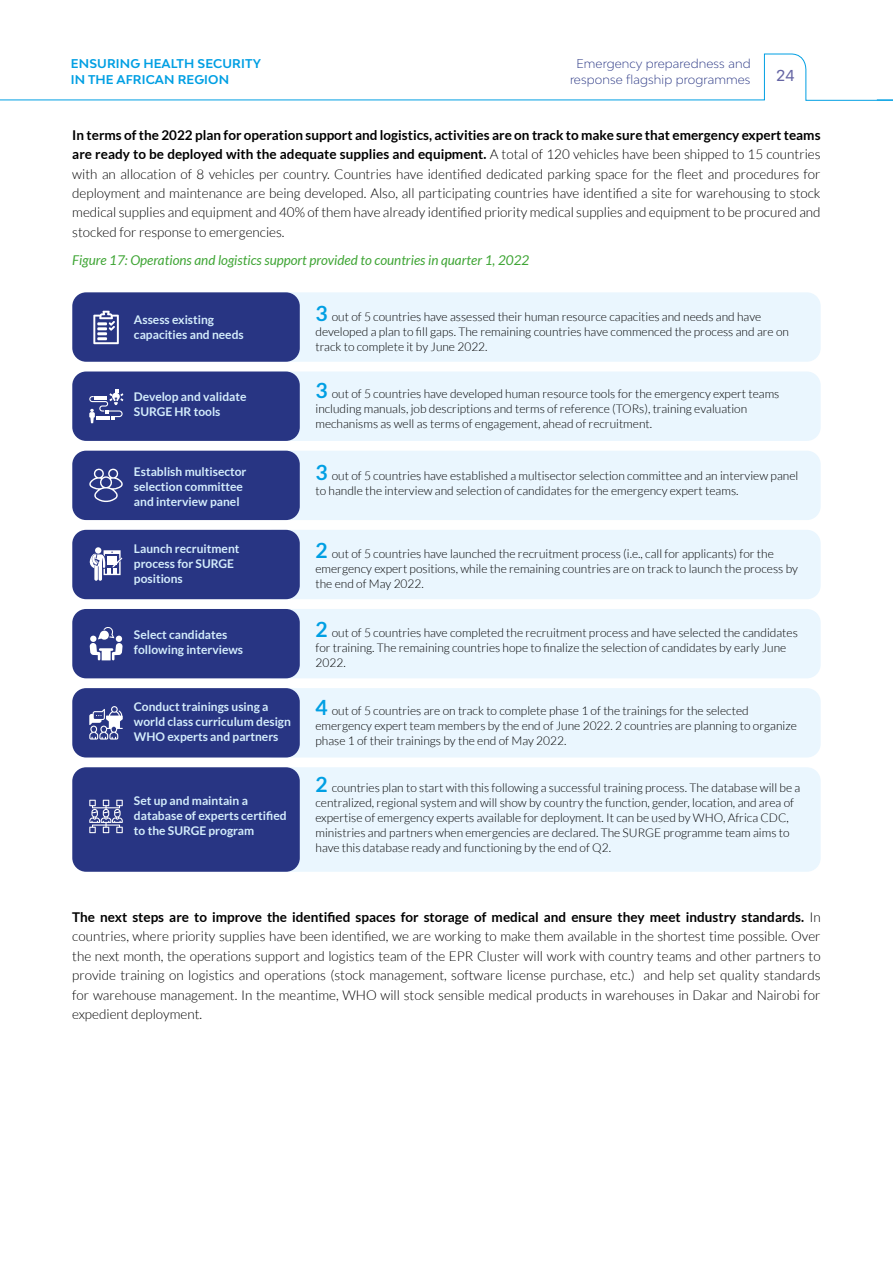
<style>
.page{position:relative;width:893px;height:1263px;background:#fff}
.page>*{position:absolute;margin:0;border:0;box-sizing:border-box;transform-origin:0 0}
.t1{font:16.5px "Config Alt";color:#6565a4}
.t2{font:300 13.5px/19.5px "Lato";color:#000;text-align:justify}
.t3{font:italic 13.5px "Lato";color:#3fa535}
.t4{font:300 12px/15px "Lato";color:#000}
.t5{font:700 12px/15px "Lato";color:#d4edfc}
.t6{font:300 12px/16.5px "Bw Modelica";letter-spacing:.01em;color:#283583;text-align:center}
.t7{font:700 12px/16.5px "Bw Modelica";letter-spacing:.01em;color:#009fe3}
.s1{font-weight:700}
.s2{font-weight:700;font-size:21px;color:#009fe3}
</style>
<div class="page">
<svg style="left:0;top:54px;width:893px;height:47px"></svg>
<div style="left:259px;top:292px;width:562px;height:70px;background:#eaf6fe;border-radius:14px"></div>
<div style="left:259px;top:371px;width:562px;height:70px;background:#eaf6fe;border-radius:14px"></div>
<div style="left:259px;top:451px;width:562px;height:69px;background:#eaf6fe;border-radius:14px"></div>
<div style="left:259px;top:530px;width:562px;height:69px;background:#eaf6fe;border-radius:14px"></div>
<div style="left:259px;top:609px;width:562px;height:69px;background:#eaf6fe;border-radius:14px"></div>
<div style="left:259px;top:688px;width:562px;height:69px;background:#eaf6fe;border-radius:14px"></div>
<div style="left:259px;top:767px;width:562px;height:105px;background:#eaf6fe;border-radius:14px"></div>
<div style="left:72px;top:292px;width:228px;height:70px;background:#283583;border-radius:14px"></div>
<div style="left:72px;top:371px;width:228px;height:70px;background:#283583;border-radius:14px"></div>
<div style="left:72px;top:451px;width:228px;height:69px;background:#283583;border-radius:14px"></div>
<div style="left:72px;top:530px;width:228px;height:69px;background:#283583;border-radius:14px"></div>
<div style="left:72px;top:609px;width:228px;height:69px;background:#283583;border-radius:14px"></div>
<div style="left:72px;top:688px;width:228px;height:69px;background:#283583;border-radius:14px"></div>
<div style="left:72px;top:767px;width:228px;height:105px;background:#283583;border-radius:14px"></div>
<svg style="left:93px;top:311px;width:26px;height:33px"></svg>
<svg style="left:89px;top:390px;width:34px;height:33px"></svg>
<svg style="left:89px;top:468px;width:34px;height:35px"></svg>
<div style="left:95px;top:547px;width:6px;height:7px;background:#fff;border-radius:50%"></div>
<svg style="left:89px;top:550px;width:33px;height:31px"></svg>
<svg style="left:90px;top:627px;width:33px;height:33px"></svg>
<svg style="left:89px;top:706px;width:34px;height:33px"></svg>
<svg style="left:89px;top:800px;width:34px;height:33px"></svg>
<p class="t7" style="left:71px;top:55px;width:192px">ENSURING HEALTH SECURITY<br>IN THE AFRICAN REGION</p>
<p class="t6" style="left:570px;top:55px;width:182px">Emergency preparedness and response flagship programmes</p>
<h1 class="t1" style="left:776px;top:66px;width:20px">24</h1>
<p class="t2" style="left:72px;top:125px;width:750px"><span class="s1">In terms of the 2022 plan for operation support and logistics, activities are on track to make sure that emergency expert teams are ready to be deployed with the adequate supplies and equipment.</span> A total of 120 vehicles have been shipped to 15 countries with an allocation of 8 vehicles per country. Countries have identified dedicated parking space for the fleet and procedures for deployment and maintenance are being developed. Also, all participating countries have identified a site for warehousing to stock medical supplies and equipment and 40% of them have already identified priority medical supplies and equipment to be procured and stocked for response to emergencies.</p>
<p class="t3" style="left:72px;top:253px;width:459px">Figure 17: Operations and logistics support provided to countries in quarter 1, 2022</p>
<p class="t5" style="left:134px;top:312px;width:111px">Assess existing capacities and needs</p>
<p class="t4" style="left:315px;top:309px;width:475px"><span class="s2">3</span> out of 5 countries have assessed their human resource capacities and needs and have developed a plan to fill gaps. The remaining countries have commenced the process and are on track to complete it by June 2022.</p>
<p class="t4" style="left:315px;top:386px;width:465px"><span class="s2">3</span> out of 5 countries have developed human resource tools for the emergency expert teams including manuals, job descriptions and terms of reference (TORs), training evaluation mechanisms as well as terms of engagement, ahead of recruitment.</p>
<p class="t4" style="left:315px;top:468px;width:484px"><span class="s2">3</span> out of 5 countries have established a multisector selection committee and an interview panel to handle the interview and selection of candidates for the emergency expert teams.</p>
<p class="t5" style="left:134px;top:389px;width:114px">Develop and validate<br>SURGE HR tools</p>
<p class="t5" style="left:134px;top:464px;width:114px">Establish multisector selection committee and interview panel</p>
<p class="t5" style="left:134px;top:541px;width:107px">Launch recruitment process for SURGE positions</p>
<p class="t4" style="left:315px;top:546px;width:484px"><span class="s2">2</span> out of 5 countries have launched the recruitment process (i.e., call for applicants) for the emergency expert positions, while the remaining countries are on track to launch the process by the end of May 2022.</p>
<p class="t4" style="left:315px;top:625px;width:484px"><span class="s2">2</span> out of 5 countries have completed the recruitment process and have selected the candidates for training. The remaining countries hope to finalize the selection of candidates by early June<br>2022.</p>
<p class="t4" style="left:315px;top:703px;width:483px"><span class="s2">4</span> out of 5 countries are on track to complete phase 1 of the trainings for the selected emergency expert team members by the end of June 2022. 2 countries are planning to organize phase 1 of their trainings by the end of May 2022.</p>
<p class="t4" style="left:315px;top:780px;width:486px"><span class="s2">2</span> countries plan to start with this following a successful training process. The database will be a centralized, regional system and will show by country the function, gender, location, and area of expertise of emergency experts available for deployment. It can be used by WHO, Africa CDC, ministries and partners when emergencies are declared. The SURGE programme team aims to have this database ready and functioning by the end of Q2.</p>
<p class="t5" style="left:134px;top:626px;width:111px">Select candidates following interviews</p>
<p class="t5" style="left:134px;top:699px;width:159px">Conduct trainings using a world class curriculum design<br>WHO experts and partners</p>
<p class="t5" style="left:134px;top:793px;width:154px">Set up and maintain a database of experts certified to the SURGE program</p>
<p class="t2" style="left:72px;top:907px;width:750px"><span class="s1">The next steps are to improve the identified spaces for storage of medical and ensure they meet industry standards.</span> In countries, where priority supplies have been identified, we are working to make them available in the shortest time possible. Over the next month, the operations support and logistics team of the EPR Cluster will work with country teams and other partners to provide training on logistics and operations (stock management, software license purchase, etc.) and help set quality standards for warehouse management. In the meantime, WHO will stock sensible medical products in warehouses in Dakar and Nairobi for expedient deployment.</p>
</div>
